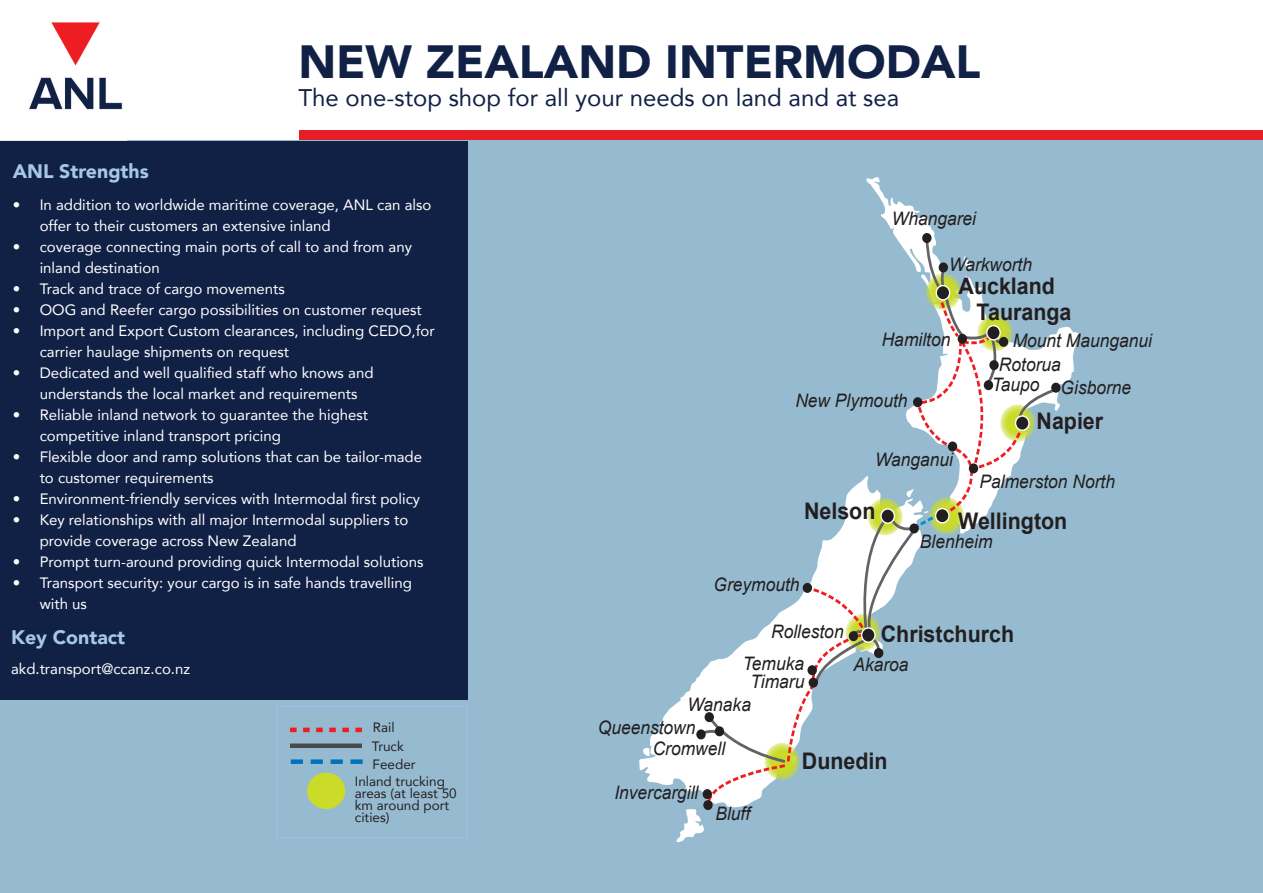
<style>
.page{position:relative;width:1263px;height:893px;background:#96bbd0}
.page>*{position:absolute;margin:0;border:0;box-sizing:border-box;transform-origin:0 0}
.t1{font:900 46.5px "Avenir";color:#112146}
.t2{font:24px "Avenir";color:#112146}
.t3{font:700 22.8px/25.8px "Arial";color:#231f20;scale:.94 1}
.t4{font:900 19.5px "Avenir";color:#a5c8e9}
.t5{font:italic 18.6px/23px "Arial";color:#231f20;scale:.94 1}
.t6{font:15px/21px "Avenir";color:#fff}
.t7{font:13.5px/12px "Avenir";color:#231f20}
</style>
<div class="page">
<svg style="left:866px;top:177px;width:214px;height:232px"></svg>
<svg style="left:639px;top:705px;width:36px;height:80px;fill:#fff"></svg>
<div style="left:1051px;top:383px;width:9px;height:10px;background:#231f20;border-radius:50%"></div>
<svg style="left:675px;top:235px;width:383px;height:608px"></svg>
<div style="left:704px;top:712px;width:10px;height:10px;background:#231f20;border-radius:50%"></div>
<div style="left:696px;top:729px;width:10px;height:10px;background:#231f20;border-radius:50%"></div>
<div style="left:715px;top:726px;width:9px;height:10px;background:#231f20;border-radius:50%"></div>
<div style="left:0;top:141px;width:468px;height:558px;background:#112146"></div>
<div style="left:290px;top:743px;width:72px;height:5px;background:#494a4b"></div>
<svg style="left:290px;top:728px;width:72px;height:4px"></svg>
<div style="left:308px;top:773px;width:37px;height:35px;background:#cadb2a;border-radius:50%"></div>
<div style="left:307px;top:773px;width:38px;height:36px;border:2px solid #cadb2a;border-radius:50%"></div>
<svg style="left:291px;top:759px;width:72px;height:5px"></svg>
<div style="left:276px;top:705px;width:192px;height:134px;border:2px solid #9ebee3"></div>
<div style="left:0;top:0;width:1263px;height:140px;background:#fff"></div>
<div style="left:300px;top:130px;width:963px;height:10px;background:#e61e25"></div>
<img style="left:29px;top:22px;width:93px;height:88px">
<p class="t1" style="left:298px;top:22px;width:683px">NEW ZEALAND INTERMODAL</p>
<p class="t2" style="left:298px;top:79px;width:602px">The one-stop shop for all your needs on land and at sea</p>
<p class="t4" style="left:13px;top:155px;width:138px">ANL Strengths</p>
<p class="t6" style="left:40px;top:193px;width:393px;text-indent:-27px">• In addition to worldwide maritime coverage, ANL can also offer to their customers an extensive inland</p>
<p class="t6" style="left:40px;top:235px;width:374px;text-indent:-27px">• coverage connecting main ports of call to and from any inland destination</p>
<p class="t6" style="left:13px;top:277px;width:274px">• Track and trace of cargo movements</p>
<p class="t6" style="left:13px;top:298px;width:411px">• OOG and Reefer cargo possibilities on customer request</p>
<p class="t6" style="left:40px;top:319px;width:396px;text-indent:-27px">• Import and Export Custom clearances, including CEDO,for carrier haulage shipments on request</p>
<p class="t6" style="left:40px;top:361px;width:335px;text-indent:-27px">• Dedicated and well qualified staff who knows and understands the local market and requirements</p>
<p class="t6" style="left:40px;top:403px;width:330px;text-indent:-27px">• Reliable inland network to guarantee the highest competitive inland transport pricing</p>
<p class="t6" style="left:40px;top:445px;width:384px;text-indent:-27px">• Flexible door and ramp solutions that can be tailor-made to customer requirements</p>
<p class="t6" style="left:13px;top:487px;width:409px">• Environment-friendly services with Intermodal first policy</p>
<p class="t6" style="left:40px;top:508px;width:370px;text-indent:-27px">• Key relationships with all major Intermodal suppliers to provide coverage across New Zealand</p>
<p class="t6" style="left:13px;top:550px;width:412px">• Prompt turn-around providing quick Intermodal solutions</p>
<p class="t6" style="left:40px;top:571px;width:374px;text-indent:-27px">• Transport security: your cargo is in safe hands travelling with us</p>
<p class="t4" style="left:11px;top:621px;width:116px">Key Contact</p>
<p class="t6" style="left:11px;top:658px;width:181px">akd.transport@ccanz.co.nz</p>
<p class="t7" style="left:373px;top:721px;width:23px">Rail</p>
<p class="t7" style="left:372px;top:740px;width:34px">Truck</p>
<p class="t7" style="left:373px;top:758px;width:45px">Feeder</p>
<p class="t7" style="left:355px;top:775px;width:92px">Inland trucking</p>
<p class="t7" style="left:355px;top:787px;width:103px">areas (at least 50 km around port cities)</p>
<p class="t5" style="left:892px;top:208px;width:91px">Whangarei</p>
<p class="t5" style="left:949px;top:253px;width:90px">Warkworth</p>
<p class="t5" style="left:882px;top:329px;width:75px">Hamilton</p>
<p class="t5" style="left:795px;top:389px;width:121px">New Plymouth</p>
<p class="t3" style="left:977px;top:274px;width:102px;text-indent:-18px">Auckland<br>Tauranga</p>
<p class="t5" style="left:1013px;top:329px;width:150px">Mount Maunganui</p>
<p class="t5" style="left:999px;top:353px;width:67px">Rotorua</p>
<p class="t5" style="left:992px;top:377px;width:150px">Taupo Gisborne</p>
<p class="t3" style="left:1036px;top:408px;width:72px">Napier</p>
<p class="t5" style="left:875px;top:448px;width:85px">Wanganui</p>
<p class="t5" style="left:980px;top:471px;width:146px">Palmerston North</p>
<p class="t3" style="left:804px;top:499px;width:77px">Nelson</p>
<p class="t5" style="left:713px;top:573px;width:93px">Greymouth</p>
<p class="t3" style="left:958px;top:508px;width:118px">Wellington</p>
<p class="t5" style="left:920px;top:530px;width:79px">Blenheim</p>
<p class="t5" style="left:771px;top:621px;width:79px">Rolleston</p>
<p class="t3" style="left:881px;top:621px;width:143px">Christchurch</p>
<p class="t5" style="left:743px;top:652px;width:67px">Temuka</p>
<p class="t5" style="left:750px;top:670px;width:59px">Timaru</p>
<p class="t5" style="left:853px;top:654px;width:60px">Akaroa</p>
<p class="t5" style="left:598px;top:693px;width:164px;text-indent:90px">Wanaka<br>Queenstown</p>
<p class="t5" style="left:653px;top:737px;width:79px">Cromwell</p>
<p class="t5" style="left:614px;top:781px;width:91px">Invercargill</p>
<p class="t5" style="left:715px;top:802px;width:39px">Bluff</p>
<p class="t3" style="left:802px;top:748px;width:93px">Dunedin</p>
</div>
